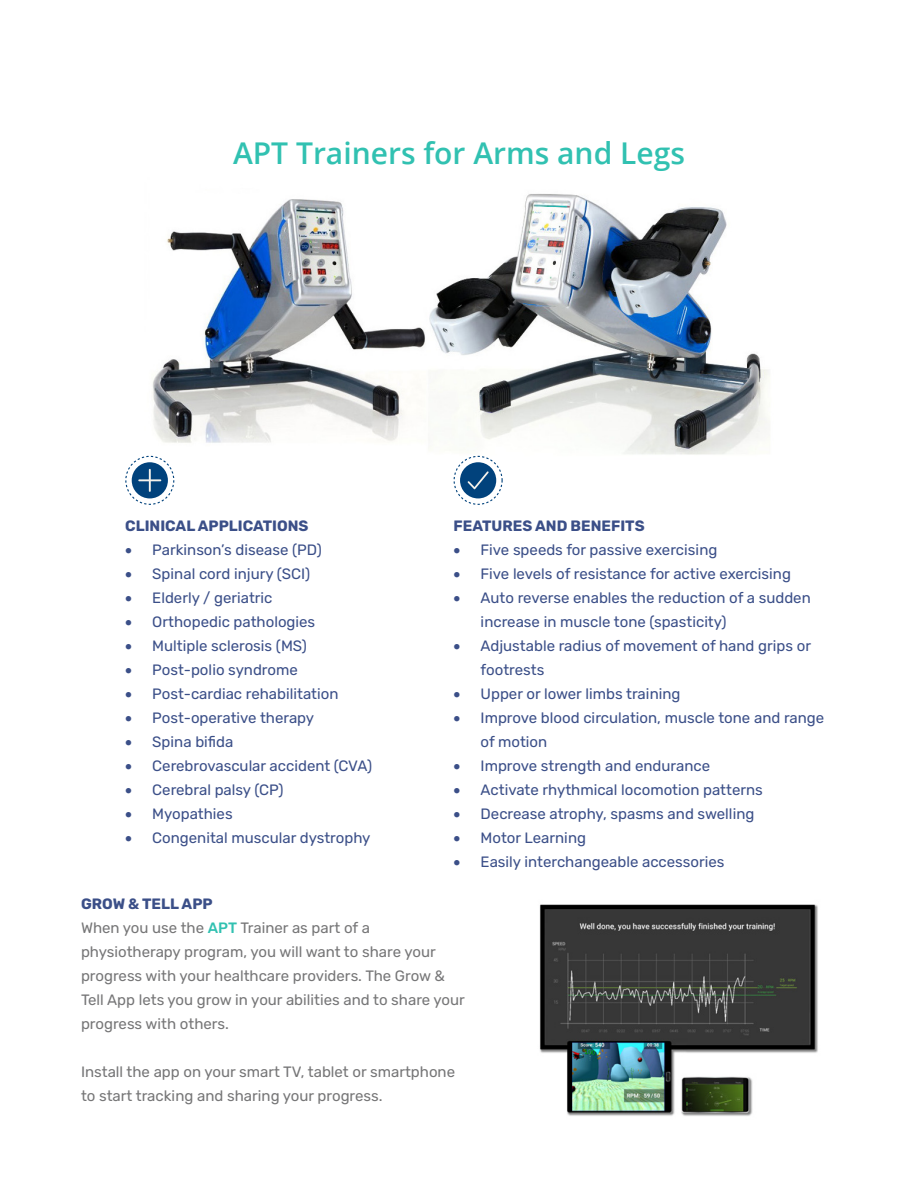
<style>
.page{position:relative;width:918px;height:1188px;background:#fff}
.page>*{position:absolute;margin:0;border:0;box-sizing:border-box;transform-origin:0 0}
.Head_3_-_green_under{font:600 30px "Open Sans";color:#31c1b1}
.t1{font:15px/24px "Rubik";color:#3b4f88}
.Normal_left{font:15px/24px "Rubik";color:#767677}
.Subheaders{font:700 15px "Rubik";color:#3b4f88}
.s1{font-weight:500;color:#31c1b1}
</style>
<div class="page">
<img style="left:145px;top:194px;width:625px;height:282px">
<img style="left:539px;top:904px;width:279px;height:212px">
<div style="left:132px;top:462px;width:36px;height:36px;background:#01427c;border-radius:50%"></div>
<div style="left:125px;top:456px;width:49px;height:49px;border:1px dashed #01427c;border-radius:50%"></div>
<hr style="left:149px;top:469px;width:2px;height:23px;background:#f4f1eb">
<hr style="left:138px;top:479px;width:23px;height:2px;background:#f4f1eb">
<div style="left:460px;top:462px;width:36px;height:36px;background:#01427c;border-radius:50%"></div>
<div style="left:454px;top:456px;width:49px;height:49px;border:1px dashed #01427c;border-radius:50%"></div>
<svg style="left:468px;top:471px;width:21px;height:18px"></svg>
<p class="Head_3_-_green_under" style="left:233px;top:133px;width:453px">APT Trainers for Arms and Legs</p>
<p class="Subheaders" style="left:125px;top:518px;width:185px">CLINICAL APPLICATIONS</p>
<p class="t1" style="left:125px;top:538px;width:198px">• Parkinson’s disease (PD)</p>
<p class="t1" style="left:125px;top:562px;width:186px">• Spinal cord injury (SCI)</p>
<p class="t1" style="left:125px;top:586px;width:149px">• Elderly / geriatric</p>
<p class="t1" style="left:125px;top:610px;width:192px">• Orthopedic pathologies</p>
<p class="t1" style="left:125px;top:634px;width:183px">• Multiple sclerosis (MS)</p>
<p class="t1" style="left:125px;top:658px;width:174px">• Post-polio syndrome</p>
<p class="t1" style="left:125px;top:682px;width:215px">• Post-cardiac rehabilitation</p>
<p class="t1" style="left:125px;top:706px;width:190px">• Post-operative therapy</p>
<p class="t1" style="left:125px;top:730px;width:110px">• Spina bifida</p>
<p class="t1" style="left:125px;top:754px;width:248px">• Cerebrovascular accident (CVA)</p>
<p class="t1" style="left:125px;top:778px;width:160px">• Cerebral palsy (CP)</p>
<p class="t1" style="left:125px;top:802px;width:109px">• Myopathies</p>
<p class="t1" style="left:125px;top:826px;width:247px">• Congenital muscular dystrophy</p>
<p class="Subheaders" style="left:454px;top:518px;width:193px">FEATURES AND BENEFITS</p>
<p class="t1" style="left:454px;top:538px;width:265px">• Five speeds for passive exercising</p>
<p class="t1" style="left:454px;top:562px;width:339px">• Five levels of resistance for active exercising</p>
<p class="t1" style="left:481px;top:586px;width:332px;text-indent:-27px">• Auto reverse enables the reduction of a sudden increase in muscle tone (spasticity)</p>
<p class="t1" style="left:481px;top:634px;width:332px;text-indent:-27px">• Adjustable radius of movement of hand grips or footrests</p>
<p class="t1" style="left:454px;top:682px;width:228px">• Upper or lower limbs training</p>
<p class="t1" style="left:481px;top:706px;width:345px;text-indent:-27px">• Improve blood circulation, muscle tone and range of motion</p>
<p class="t1" style="left:454px;top:754px;width:258px">• Improve strength and endurance</p>
<p class="t1" style="left:454px;top:778px;width:311px">• Activate rhythmical locomotion patterns</p>
<p class="t1" style="left:454px;top:802px;width:302px">• Decrease atrophy, spasms and swelling</p>
<p class="t1" style="left:454px;top:826px;width:134px">• Motor Learning</p>
<p class="t1" style="left:454px;top:850px;width:273px">• Easily interchangeable accessories</p>
<p class="Subheaders" style="left:81px;top:896px;width:133px">GROW &amp; TELL APP</p>
<p class="Normal_left" style="left:81px;top:917px;width:385px">When you use the <span class="s1">APT</span> Trainer as part of a physiotherapy program, you will want to share your progress with your healthcare providers. The Grow &amp; Tell App lets you grow in your abilities and to share your progress with others.</p>
<p class="Normal_left" style="left:81px;top:1061px;width:376px">Install the app on your smart TV, tablet or smartphone to start tracking and sharing your progress.</p>
</div>
